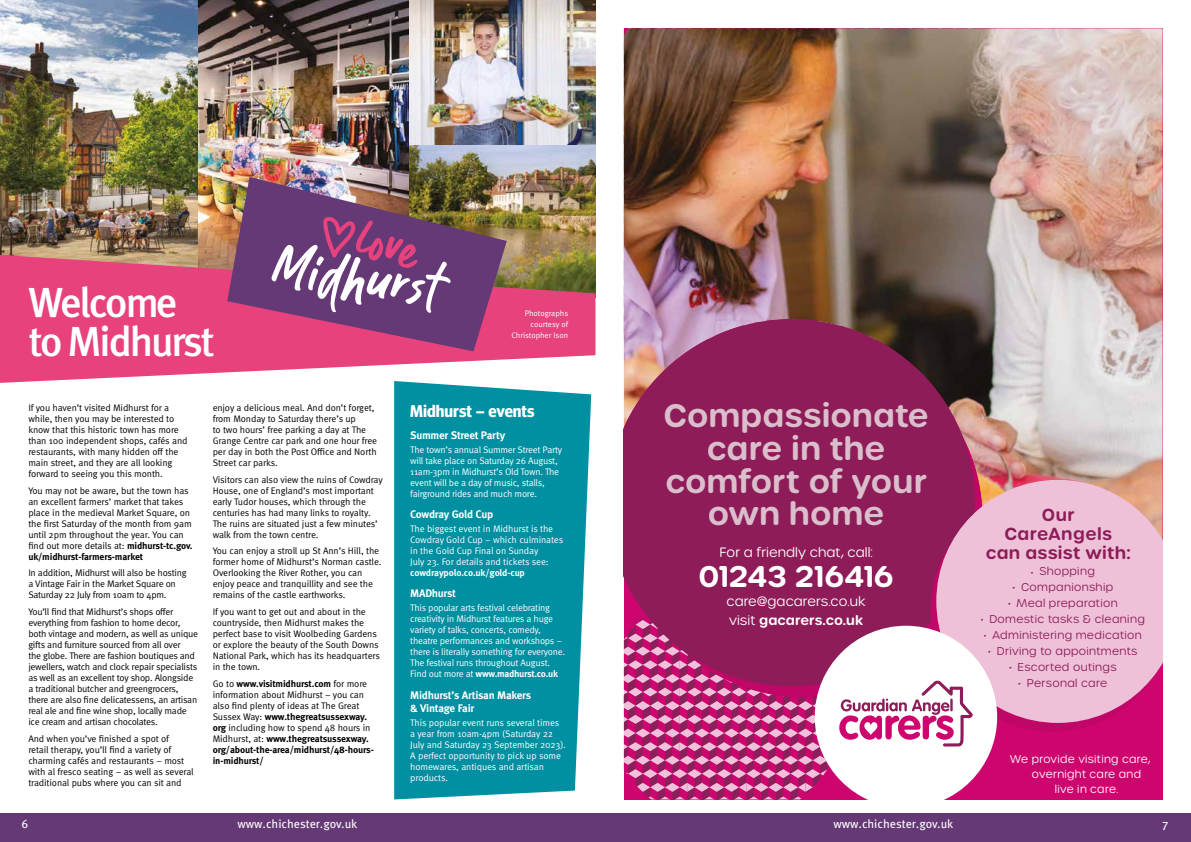
<style>
.page{position:relative;width:1191px;height:842px;background:#fff}
.page>*{position:absolute;margin:0;border:0;box-sizing:border-box;transform-origin:0 0}
.t1{font:500 42px/39.3px "Meta Pro";letter-spacing:-.07em;color:#fff}
.t2{font:600 31.6px/32.8px "Urbane Rounded";color:#dabecb;text-align:center}
.t3{font:600 29px "Urbane Rounded";letter-spacing:-.01em;color:#fff}
.t4{font:600 17px/19px "Urbane Rounded";letter-spacing:.015em;color:#8d1c58;text-align:center}
.t5{font:700 17px "Meta Headline Pro";color:#fff}
.t6{font:300 13.1px/19px "Urbane Rounded";color:#fff}
.t7{font:12px "Meta Pro";letter-spacing:-.005em;color:#fff}
.t8{font:300 11px "Urbane Rounded";letter-spacing:.03em;color:#8d1c58}
.t9{font:700 11px/13px "Meta Pro";letter-spacing:-.03em;color:#fff}
.t10{font:300 11px "Urbane Rounded";letter-spacing:.025em;color:#fff}
.t11{font:9.5px/11px "Meta Pro Norm";letter-spacing:-.02em;color:#000}
.t12{font:9.5px/11px "Meta Pro Norm";letter-spacing:-.03em;color:#fff}
.t13{font:700 9.5px/11px "Meta Pro";letter-spacing:-.015em;color:#000}
.t14{font:700 9.5px "Meta Pro";letter-spacing:-.025em;color:#fff}
.t15{font:8px/11px "Meta Pro Norm";letter-spacing:-.005em;color:#fff;text-align:right}
.s1{font-family:"Meta Pro";font-weight:700}
.s2{font-family:"Meta Pro Norm";font-weight:400}
.s3{font-weight:600}
.s4{font-family:"Lucida Handwriting";font-weight:400;font-style:italic}
</style>
<div class="page">
<img style="left:0;top:0;width:198px;height:255px">
<img style="left:198px;top:0;width:212px;height:255px">
<img style="left:410px;top:0;width:185px;height:255px">
<div style="left:0;top:814px;width:595px;height:28px;background:#653975"></div>
<div style="left:595px;top:814px;width:596px;height:28px;background:#653975"></div>
<div style="left:624px;top:28px;width:538px;height:771px;background:#cf056f"></div>
<img style="left:975px;top:28px;width:187px;height:452px">
<svg style="left:624px;top:342px;width:351px;height:242px;background:#8c2558"></svg>
<div style="left:665px;top:402px;width:272px;height:31px;background:#8d1c58"></div>
<div style="left:708px;top:441px;width:73px;height:19px;background:#8d1c58"></div>
<div style="left:782px;top:435px;width:102px;height:25px;background:#8d1c58"></div>
<div style="left:667px;top:468px;width:260px;height:30px;background:#8d1c58"></div>
<div style="left:709px;top:502px;width:174px;height:24px;background:#8d1c58"></div>
<svg style="left:930px;top:489px;width:166px;height:243px"></svg>
<svg style="left:936px;top:480px;width:226px;height:243px;background:#e7adc8"></svg>
<svg style="left:624px;top:584px;width:373px;height:215px"></svg>
<img style="left:624px;top:28px;width:353px;height:314px">
<div style="left:394px;top:383px;width:197px;height:416px;background:#0090a1"></div>
<svg style="left:0;top:255px;width:595px;height:128px;fill:#e8427d"></svg>
<img style="left:227px;top:177px;width:280px;height:174px">
<svg style="left:271px;top:216px;width:180px;height:97px;background:#885b8b"></svg>
<h1 class="t1" style="left:28px;top:280px;width:188px">Welcome to Midhurst</h1>
<p class="t11" style="left:28px;top:401px;width:161px">If you haven’t visited Midhurst for a while, then you may be interested to know that this historic town has more than 100 independent shops, cafés and restaurants, with many hidden off the main street, and they are all looking forward to seeing you this month.</p>
<p class="t11" style="left:28px;top:484px;width:166px">You may not be aware, but the town has an excellent farmers’ market that takes place in the medieval Market Square, on the first Saturday of the month from 9am until 2pm throughout the year. You can find out more details at: <span class="s1">midhurst-tc.gov.</span></p>
<p class="t13" style="left:28px;top:550px;width:116px">uk/midhurst-farmers-market</p>
<p class="t11" style="left:28px;top:567px;width:160px">In addition, Midhurst will also be hosting a Vintage Fair in the Market Square on<br>Saturday 22 July from 10am to 4pm.</p>
<p class="t11" style="left:28px;top:605px;width:171px">You’ll find that Midhurst’s shops offer everything from fashion to home decor, both vintage and modern, as well as unique gifts and furniture sourced from all over<br>the globe. There are fashion boutiques and jewellers, watch and clock repair specialists as well as an excellent toy shop. Alongside a traditional butcher and greengrocers, there are also fine delicatessens, an artisan real ale and fine wine shop, locally made ice cream and artisan chocolates.</p>
<p class="t11" style="left:28px;top:732px;width:167px">And when you’ve finished a spot of<br>retail therapy, you’ll find a variety of charming cafés and restaurants – most with al fresco seating – as well as several traditional pubs where you can sit and</p>
<p class="t11" style="left:213px;top:401px;width:166px">enjoy a delicious meal. And don’t forget, from Monday to Saturday there’s up<br>to two hours’ free parking a day at The Grange Centre car park and one hour free per day in both the Post Office and North Street car parks.</p>
<p class="t11" style="left:213px;top:473px;width:172px">Visitors can also view the ruins of Cowdray House, one of England’s most important early Tudor houses, which through the centuries has had many links to royalty.<br>The ruins are situated just a few minutes’ walk from the town centre.</p>
<p class="t11" style="left:213px;top:545px;width:170px">You can enjoy a stroll up St Ann’s Hill, the former home of Midhurst’s Norman castle.<br>Overlooking the River Rother, you can enjoy peace and tranquillity and see the remains of the castle earthworks.</p>
<p class="t11" style="left:213px;top:605px;width:169px">If you want to get out and about in the countryside, then Midhurst makes the perfect base to visit Woolbeding Gardens or explore the beauty of the South Downs National Park, which has its headquarters in the town.</p>
<p class="t13" style="left:213px;top:677px;width:156px"><span class="s2">Go to</span> www.visitmidhurst.com <span class="s2">for more</span></p>
<p class="t11" style="left:213px;top:688px;width:153px">information about Midhurst – you can also find plenty of ideas at The Great</p>
<p class="t13" style="left:213px;top:710px;width:156px"><span class="s2">Sussex Way:</span> www.thegreatsussexway.</p>
<p class="t11" style="left:213px;top:721px;width:159px"><span class="s1">org</span> including how to spend 48 hours in</p>
<p class="t13" style="left:213px;top:732px;width:163px"><span class="s2">Midhurst, at:</span> www.thegreatsussexway. org/about-the-area/midhurst/48-hours&shy;in-midhurst/</p>
<p class="t15" style="left:511px;top:308px;width:58px">Photographs courtesy of<br>Christopher Ison</p>
<h3 class="t5" style="left:410px;top:398px;width:126px">Midhurst – events</h3>
<p class="t9" style="left:410px;top:428px;width:96px">Summer Street Party</p>
<p class="t12" style="left:410px;top:443px;width:153px">The town’s annual Summer Street Party will take place on Saturday 26 August, 11am-3pm in Midhurst’s Old Town. The event will be a day of music, stalls, fairground rides and much more.</p>
<p class="t9" style="left:410px;top:507px;width:84px">Cowdray Gold Cup</p>
<p class="t12" style="left:410px;top:522px;width:154px">The biggest event in Midhurst is the Cowdray Gold Cup – which culminates in the Gold Cup Final on Sunday<br>July 23. For details and tickets see:</p>
<p class="t14" style="left:410px;top:565px;width:116px">cowdraypolo.co.uk/gold-cup</p>
<p class="t9" style="left:410px;top:586px;width:47px">MADhurst</p>
<p class="t12" style="left:410px;top:602px;width:156px">This popular arts festival celebrating creativity in Midhurst features a huge variety of talks, concerts, comedy, theatre performances and workshops – there is literally something for everyone.<br>The festival runs throughout August.</p>
<p class="t14" style="left:410px;top:666px;width:149px"><span class="s2">Find out more at</span> www.madhurst.co.uk</p>
<p class="t9" style="left:410px;top:688px;width:122px">Midhurst’s Artisan Makers &amp; Vintage Fair</p>
<p class="t12" style="left:410px;top:716px;width:157px">This popular event runs several times a year from 10am-4pm (Saturday 22<br>July and Saturday 23 September 2023).<br>A perfect opportunity to pick up some homewares, antiques and artisan products.</p>
<h2 class="t2" style="left:663px;top:399px;width:267px">Compassionate care in the comfort of your own home</h2>
<h3 class="t6" style="left:719px;top:543px;width:155px">For a friendly chat, call:</h3>
<h3 class="t3" style="left:698px;top:557px;width:197px">01243 216416</h3>
<h3 class="t6" style="left:726px;top:592px;width:141px">care@gacarers.co.uk visit <span class="s3">gacarers.co.uk</span></h3>
<h3 class="t4" style="left:986px;top:506px;width:146px">Our<br>CareAngels can assist with:</h3>
<p class="t8" style="left:1027px;top:564px;width:69px"><span class="s4">•</span> Shopping</p>
<p class="t8" style="left:1009px;top:580px;width:105px"><span class="s4">•</span> Companionship</p>
<p class="t8" style="left:1005px;top:596px;width:114px"><span class="s4">•</span> Meal preparation</p>
<p class="t8" style="left:977px;top:612px;width:169px"><span class="s4">•</span> Domestic tasks &amp; cleaning</p>
<p class="t8" style="left:981px;top:628px;width:162px"><span class="s4">•</span> Administering medication</p>
<p class="t8" style="left:985px;top:644px;width:154px"><span class="s4">•</span> Driving to appointments</p>
<p class="t8" style="left:1006px;top:660px;width:112px"><span class="s4">•</span> Escorted outings</p>
<p class="t8" style="left:1015px;top:676px;width:94px"><span class="s4">•</span> Personal care</p>
<p class="t10" style="left:1010px;top:752px;width:142px">We provide visiting care,</p>
<p class="t10" style="left:1032px;top:767px;width:111px">overnight care and</p>
<p class="t10" style="left:1054px;top:782px;width:65px">live in care.</p>
<p class="t7" style="left:21px;top:815px;width:8px">6</p>
<p class="t7" style="left:237px;top:815px;width:122px">www.chichester.gov.uk</p>
<p class="t7" style="left:833px;top:815px;width:122px">www.chichester.gov.uk</p>
<p class="t7" style="left:1162px;top:815px;width:7px">7</p>
</div>
